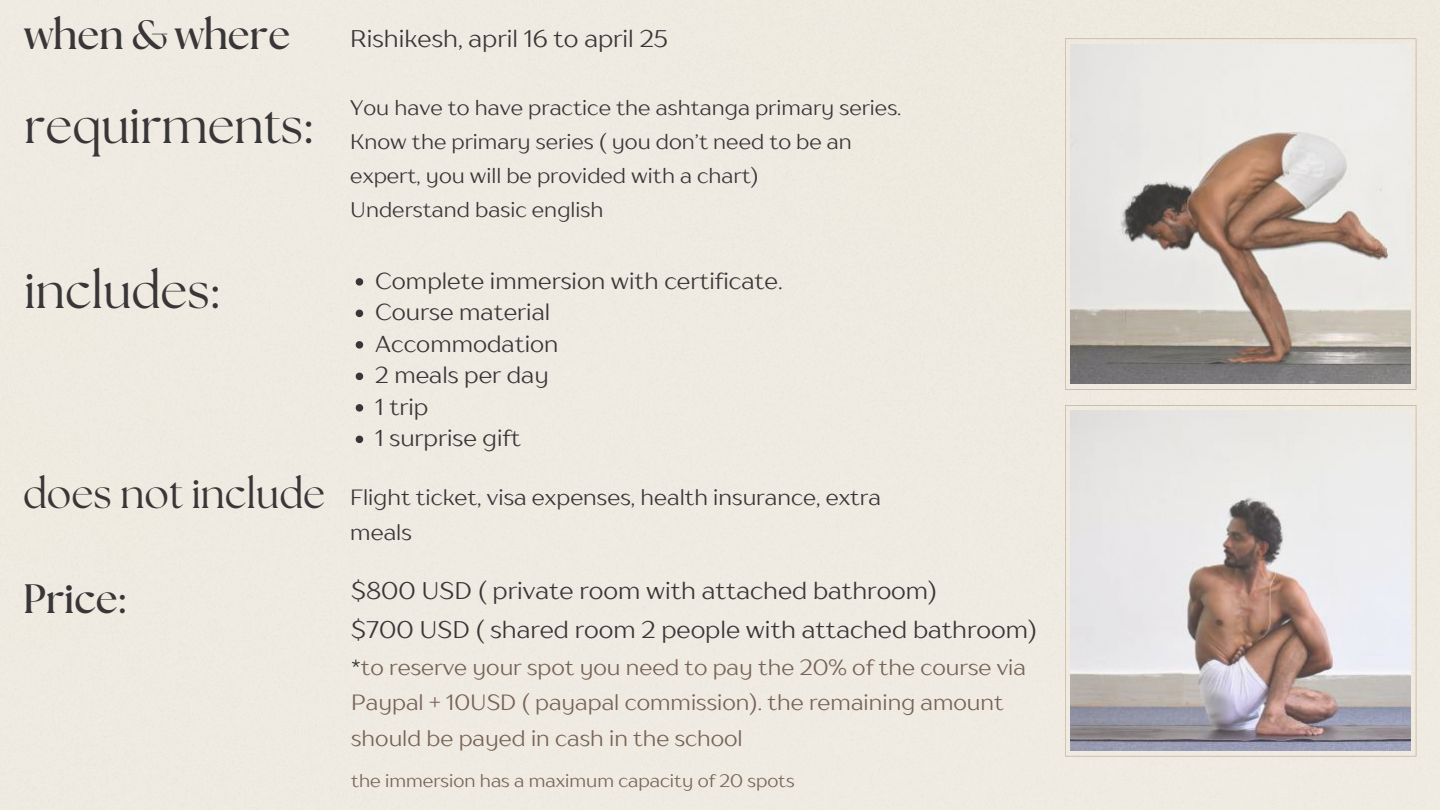
<style>
.page{position:relative;width:1440px;height:810px;background:#fff}
.page>*{position:absolute;margin:0;border:0;box-sizing:border-box;transform-origin:0 0}
.t1{font:50px "The Seasons";color:#393638}
.t2{font:700 41px "The Seasons";color:#393638}
.t3{font:24px/39px "TT Drugs";color:#393638}
.t4{font:23px/31.5px "TT Drugs";color:#393638}
.t5{font:22px/35.2px "TT Drugs";color:#786356}
.t6{font:22px/35.2px "TT Drugs";color:#393638}
.t7{font:21px/33.8px "TT Drugs";color:#393638}
.t8{font:18px "TT Drugs";color:#786356}
.s1{font-family:"The Seasons";font-size:41px}
.s2{color:#393638}
</style>
<div class="page">
<svg style="left:1065px;top:38px;width:351px;height:352px;background:#ccc5bf"></svg>
<svg style="left:1065px;top:405px;width:351px;height:352px;background:#d0c9c9"></svg>
<svg style="left:356px;top:278px;width:7px;height:8px"></svg>
<svg style="left:356px;top:310px;width:7px;height:7px"></svg>
<svg style="left:356px;top:341px;width:7px;height:8px"></svg>
<svg style="left:356px;top:373px;width:7px;height:7px"></svg>
<svg style="left:356px;top:404px;width:7px;height:8px"></svg>
<svg style="left:356px;top:436px;width:7px;height:7px"></svg>
<h2 class="t2" style="left:25px;top:16px;width:267px">when &amp; where</h2>
<h1 class="t1" style="left:25px;top:103px;width:289px">requirments:</h1>
<p class="t3" style="left:350px;top:19px;width:319px">Rishikesh, april 16 to april 25</p>
<p class="t7" style="left:350px;top:91px;width:553px">You have to have practice the ashtanga primary series.<br>Know the primary series ( you don’t need to be an expert, you will be provided with a chart)<br>Understand basic english</p>
<h1 class="t1" style="left:25px;top:268px;width:195px">includes:</h1>
<p class="t4" style="left:375px;top:264px;width:409px">Complete immersion with certificate.<br>Course material<br>Accommodation<br>2 meals per day<br>1 trip<br>1 surprise gift</p>
<p class="t6" style="left:350px;top:479px;width:532px;text-indent:-327px"><span class="s1">does not include</span> Flight ticket, visa expenses, health insurance, extra meals</p>
<h2 class="t2" style="left:23px;top:581px;width:103px">Price:</h2>
<p class="t3" style="left:351px;top:571px;width:688px">$800 USD ( private room with attached bathroom)<br>$700 USD ( shared room 2 people with attached bathroom)</p>
<p class="t5" style="left:351px;top:649px;width:676px"><span class="s2">*</span>to reserve your spot you need to pay the 20% of the course via<br>Paypal + 10USD ( payapal commission). the remaining amount should be payed in cash in the school</p>
<p class="t8" style="left:351px;top:770px;width:445px">the immersion has a maximum capacity of 20 spots</p>
</div>
